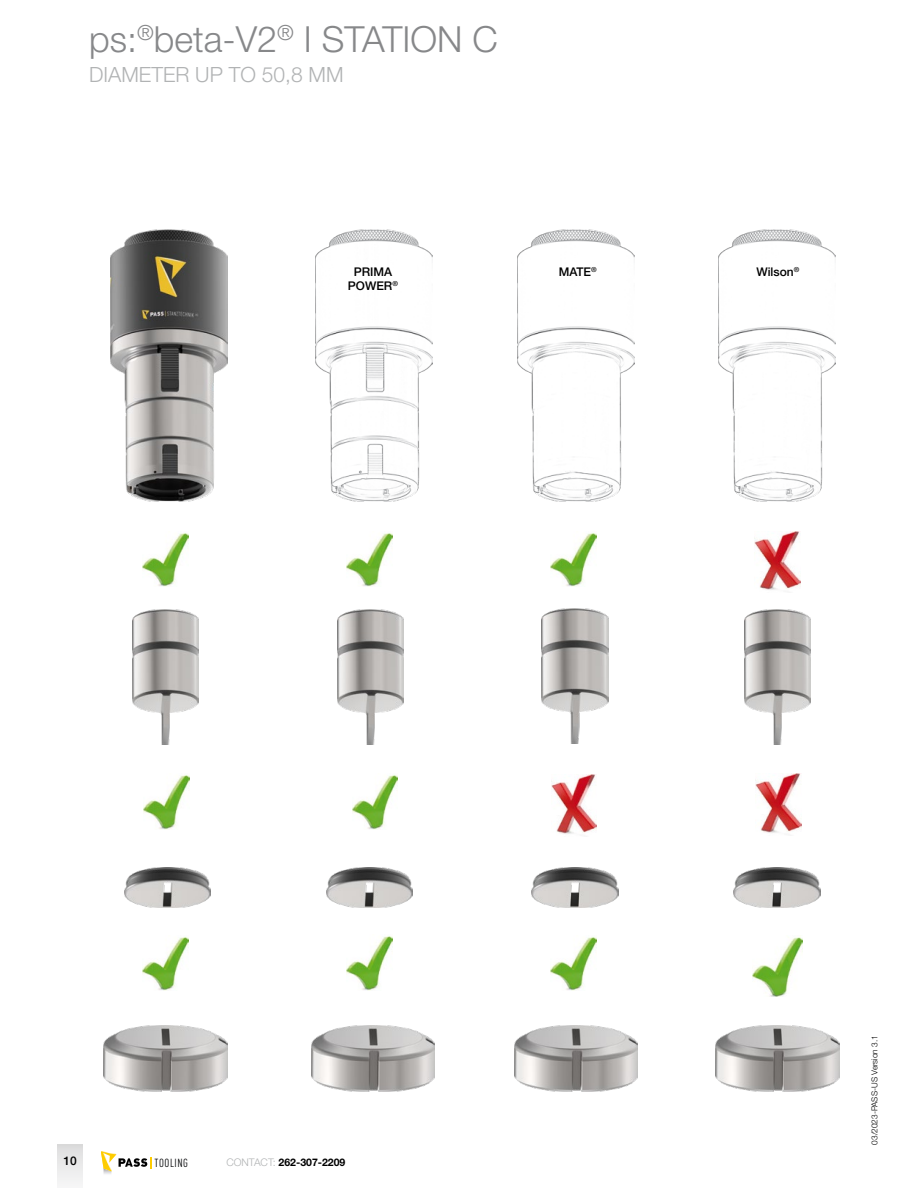
<style>
.page{position:relative;width:918px;height:1188px;background:#fff}
.page>*{position:absolute;margin:0;border:0;box-sizing:border-box;transform-origin:0 0}
.t1{font:300 36px "Helvetica Neue LT Std";color:#87888a}
.t2{font:300 21px "Helvetica Neue LT Std";color:#b1b3b4}
.t3{font:500 12px "Helvetica Neue LT Std";color:#000}
.t4{font:11.7px "DIN Cond";letter-spacing:.05em;color:#000204}
.t5{font:700 10.5px "Helvetica Neue LT Std";color:#000}
.t6{font:300 8.25px "Helvetica Neue LT Std";color:#000}
.t7{font:500 6.9px "Helvetica Neue LT Std";color:#000}
.s1{font-weight:300;color:#b1b3b4}
</style>
<div class="page">
<div style="left:57px;top:1145px;width:26px;height:43px;background:linear-gradient(to bottom,#ddddde,#f7f7f8)"></div>
<svg style="left:101px;top:1151px;width:50px;height:23px"></svg>
<img style="left:744px;top:609px;width:67px;height:135px">
<img style="left:542px;top:609px;width:66px;height:134px">
<img style="left:337px;top:609px;width:67px;height:135px">
<img style="left:755px;top:531px;width:45px;height:59px">
<img style="left:352px;top:775px;width:46px;height:54px">
<img style="left:144px;top:775px;width:45px;height:54px">
<img style="left:110px;top:230px;width:117px;height:271px">
<img style="left:132px;top:609px;width:67px;height:135px">
<img style="left:104px;top:1025px;width:123px;height:67px">
<img style="left:311px;top:1025px;width:124px;height:67px">
<img style="left:514px;top:1025px;width:124px;height:67px">
<img style="left:716px;top:1025px;width:124px;height:67px">
<img style="left:143px;top:533px;width:45px;height:54px">
<img style="left:347px;top:533px;width:45px;height:54px">
<img style="left:551px;top:533px;width:45px;height:54px">
<img style="left:551px;top:775px;width:46px;height:59px">
<img style="left:752px;top:937px;width:51px;height:59px">
<img style="left:143px;top:937px;width:45px;height:54px">
<img style="left:347px;top:936px;width:45px;height:54px">
<img style="left:551px;top:937px;width:45px;height:54px">
<img style="left:124px;top:868px;width:87px;height:39px">
<img style="left:756px;top:774px;width:45px;height:59px">
<img style="left:326px;top:868px;width:87px;height:39px">
<img style="left:531px;top:868px;width:87px;height:39px">
<img style="left:734px;top:868px;width:87px;height:39px">
<img style="left:315px;top:230px;width:117px;height:271px">
<img style="left:518px;top:230px;width:116px;height:271px">
<img style="left:719px;top:230px;width:117px;height:271px">
<h1 class="t1" style="left:89px;top:17px;width:410px">ps:<sup>®</sup>beta-V2<sup>®</sup> I STATION C</h1>
<h2 class="t2" style="left:89px;top:62px;width:256px">DIAMETER UP TO 50,8 MM</h2>
<h3 class="t3" style="left:354px;top:264px;width:40px">PRIMA</h3>
<p class="t7" style="left:794px;top:265px;width:7px">®</p>
<h3 class="t3" style="left:348px;top:279px;width:52px">POWER<sup>®</sup></h3>
<h3 class="t3" style="left:559px;top:265px;width:39px">MATE<sup>®</sup></h3>
<h3 class="t3" style="left:756px;top:264px;width:39px">Wilson</h3>
<h3 class="t3" style="left:63px;top:1153px;width:15px">10</h3>
<h3 class="t4" style="left:155px;top:1156px;width:35px">TOOLING</h3>
<p class="t5" style="left:226px;top:1156px;width:121px"><span class="s1">CONTACT:</span> 262-307-2209</p>
<p class="t6" style="left:870px;top:1145px;width:111px;rotate:-90deg">03/2023-PASS-US Version 3.1</p>
</div>
